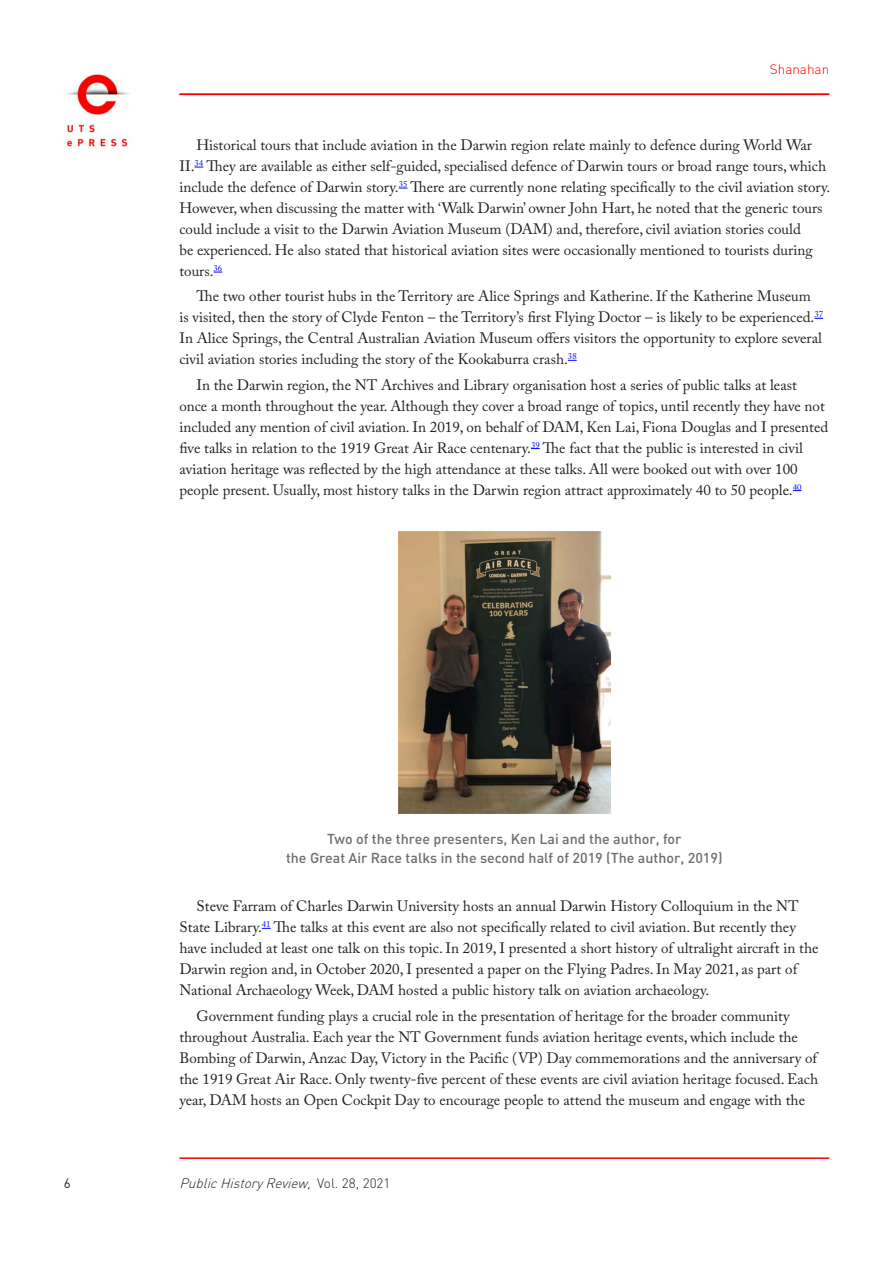
<style>
.page{position:relative;width:893px;height:1263px;background:#fff}
.page>*{position:absolute;margin:0;border:0;box-sizing:border-box;transform-origin:0 0}
.t1{font:15px/21px "Adobe Caslon Pro";color:#231f20}
.t2{font:500 14.25px/19.5px "DIN";color:#6c6d70;text-align:center}
.t3{font:italic 300 13.5px "DIN Pro";color:#231f20}
.t4{font:300 13.5px "DIN Pro";color:#fe0000}
.t5{font:13.5px "DIN Pro";color:#231f20}
.s1{font-style:normal}
</style>
<div class="page">
<img style="left:398px;top:532px;width:212px;height:282px">
<img style="left:66px;top:74px;width:63px;height:75px">
<hr style="left:179px;top:94px;width:650px;height:1px;background:#fe0000">
<hr style="left:179px;top:1157px;width:650px;height:2px;background:#fe0000">
<p class="t4" style="left:770px;top:60px;width:61px">Shanahan</p>
<p class="t1" style="left:179px;top:134px;width:652px;text-indent:17px">Historical tours that include aviation in the Darwin region relate mainly to defence during World War II.<sup>34</sup> They are available as either self-guided, specialised defence of Darwin tours or broad range tours, which include the defence of Darwin story.<sup>35</sup> There are currently none relating specifically to the civil aviation story.<br>However, when discussing the matter with ‘Walk Darwin’ owner John Hart, he noted that the generic tours could include a visit to the Darwin Aviation Museum (DAM) and, therefore, civil aviation stories could<br>be experienced. He also stated that historical aviation sites were occasionally mentioned to tourists during tours.<sup>36</sup></p>
<p class="t1" style="left:179px;top:286px;width:645px;text-indent:17px">The two other tourist hubs in the Territory are Alice Springs and Katherine. If the Katherine Museum is visited, then the story of Clyde Fenton – the Territory’s first Flying Doctor – is likely to be experienced.<sup>37<br></sup>In Alice Springs, the Central Australian Aviation Museum offers visitors the opportunity to explore several civil aviation stories including the story of the Kookaburra crash.<sup>38</sup></p>
<p class="t1" style="left:179px;top:374px;width:650px;text-indent:17px">In the Darwin region, the NT Archives and Library organisation host a series of public talks at least once a month throughout the year. Although they cover a broad range of topics, until recently they have not included any mention of civil aviation. In 2019, on behalf of DAM, Ken Lai, Fiona Douglas and I presented five talks in relation to the 1919 Great Air Race centenary.<sup>39</sup> The fact that the public is interested in civil aviation heritage was reflected by the high attendance at these talks. All were booked out with over 100 people present. Usually, most history talks in the Darwin region attract approximately 40 to 50 people.<sup>40</sup></p>
<p class="t2" style="left:286px;top:828px;width:438px">Two of the three presenters, Ken Lai and the author, for<br>the Great Air Race talks in the second half of 2019 (The author, 2019)</p>
<p class="t1" style="left:179px;top:896px;width:640px;text-indent:17px">Steve Farram of Charles Darwin University hosts an annual Darwin History Colloquium in the NT State Library.<sup>41</sup> The talks at this event are also not specifically related to civil aviation. But recently they have included at least one talk on this topic. In 2019, I presented a short history of ultralight aircraft in the Darwin region and, in October 2020, I presented a paper on the Flying Padres. In May 2021, as part of National Archaeology Week, DAM hosted a public history talk on aviation archaeology.</p>
<p class="t1" style="left:179px;top:1005px;width:640px;text-indent:17px">Government funding plays a crucial role in the presentation of heritage for the broader community throughout Australia. Each year the NT Government funds aviation heritage events, which include the Bombing of Darwin, Anzac Day, Victory in the Pacific (VP) Day commemorations and the anniversary of the 1919 Great Air Race. Only twenty-five percent of these events are civil aviation heritage focused. Each year, DAM hosts an Open Cockpit Day to encourage people to attend the museum and engage with the</p>
<p class="t5" style="left:64px;top:1174px;width:9px">6</p>
<p class="t3" style="left:179px;top:1174px;width:213px">PublicHistoryReview<span class="s1">, V o l . 2 8 , 2 0 2 1</span></p>
</div>
